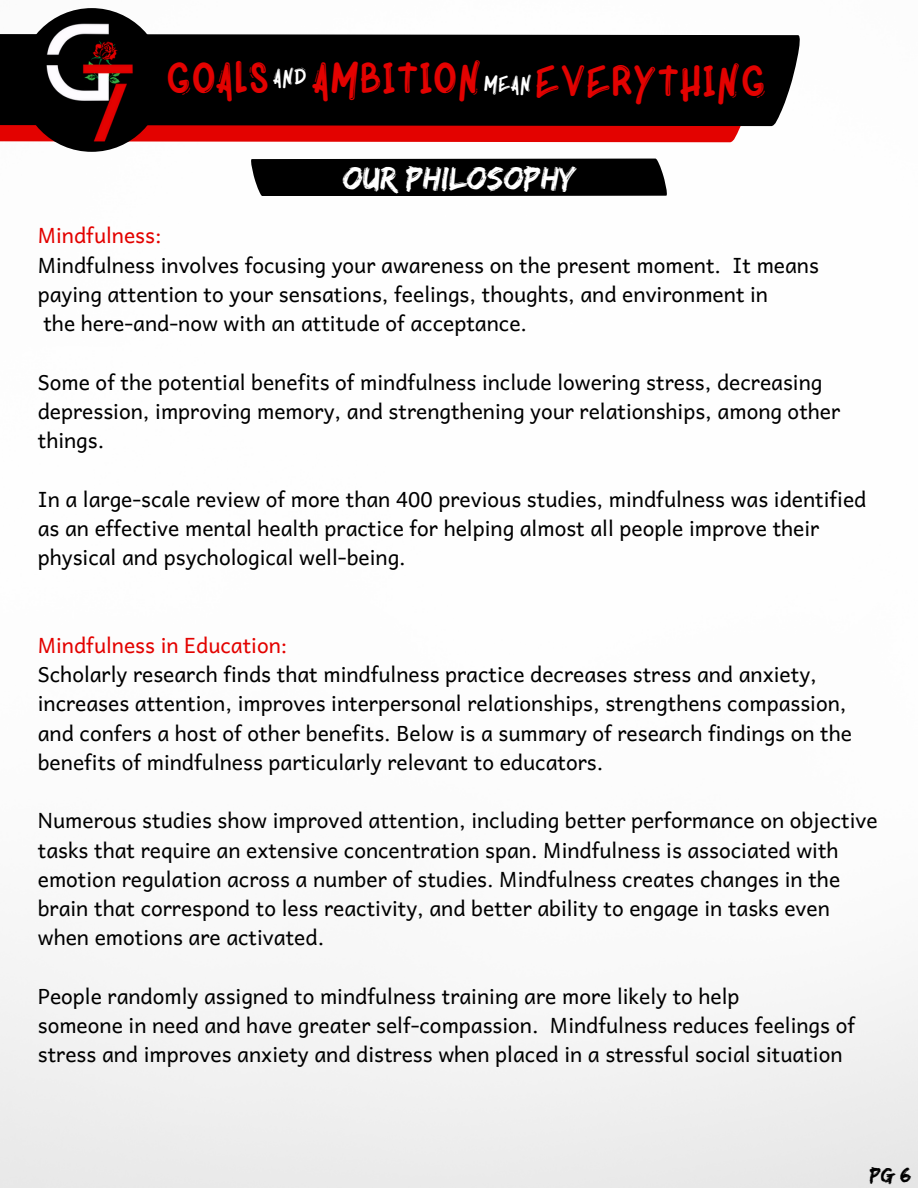
<style>
.page{position:relative;width:918px;height:1188px;background:#fff}
.page>*{position:absolute;margin:0;border:0;box-sizing:border-box;transform-origin:0 0}
.t1{font:42px "XPLOR Bold";color:#e30200}
.t2{font:33.75px "Edo";color:#fff}
.t3{font:22.05px "Edo";color:#000}
.t4{font:21px/29.2px "Andika";color:#000}
.t5{font:21px "Andika";color:#e30200}
.s1{font-size:21px;color:#fff}
</style>
<div class="page">
<img style="left:0;top:8px;width:918px;height:1180px">
<svg style="left:0;top:126px;width:758px;height:16px;background:#e40d0b"></svg>
<div style="left:0;top:34px;width:799px;height:92px;background:#000"></div>
<img style="left:16px;top:8px;width:149px;height:149px;border-radius:50%">
<div style="left:251px;top:159px;width:416px;height:37px;background:#000"></div>
<h1 class="t1" style="left:164px;top:51px;width:603px">GOALS <sup>AND</sup> AMBITION<span class="s1">MEAN</span>EVERYTHING</h1>
<h2 class="t2" style="left:342px;top:158px;width:235px">OUR PHILOSOPHY</h2>
<p class="t5" style="left:38px;top:218px;width:125px">Mindfulness:</p>
<p class="t4" style="left:38px;top:249px;width:783px">Mindfulness involves focusing your awareness on the present moment. It means paying attention to your sensations, feelings, thoughts, and environment in<br>the here-and-now with an attitude of acceptance.</p>
<p class="t4" style="left:38px;top:366px;width:804px">Some of the potential benefits of mindfulness include lowering stress, decreasing depression, improving memory, and strengthening your relationships, among other things.</p>
<p class="t4" style="left:38px;top:483px;width:830px">In a large-scale review of more than 400 previous studies, mindfulness was identified as an effective mental health practice for helping almost all people improve their physical and psychological well-being.</p>
<p class="t5" style="left:38px;top:627px;width:251px">Mindfulness in Education:</p>
<p class="t4" style="left:38px;top:659px;width:816px">Scholarly research finds that mindfulness practice decreases stress and anxiety, increases attention, improves interpersonal relationships, strengthens compassion, and confers a host of other benefits. Below is a summary of research findings on the benefits of mindfulness particularly relevant to educators.</p>
<p class="t4" style="left:38px;top:805px;width:841px">Numerous studies show improved attention, including better performance on objective tasks that require an extensive concentration span. Mindfulness is associated with emotion regulation across a number of studies. Mindfulness creates changes in the brain that correspond to less reactivity, and better ability to engage in tasks even when emotions are activated.</p>
<p class="t4" style="left:38px;top:980px;width:819px">People randomly assigned to mindfulness training are more likely to help<br>someone in need and have greater self-compassion. Mindfulness reduces feelings of stress and improves anxiety and distress when placed in a stressful social situation</p>
<p class="t3" style="left:870px;top:1162px;width:43px">PG 6</p>
</div>
